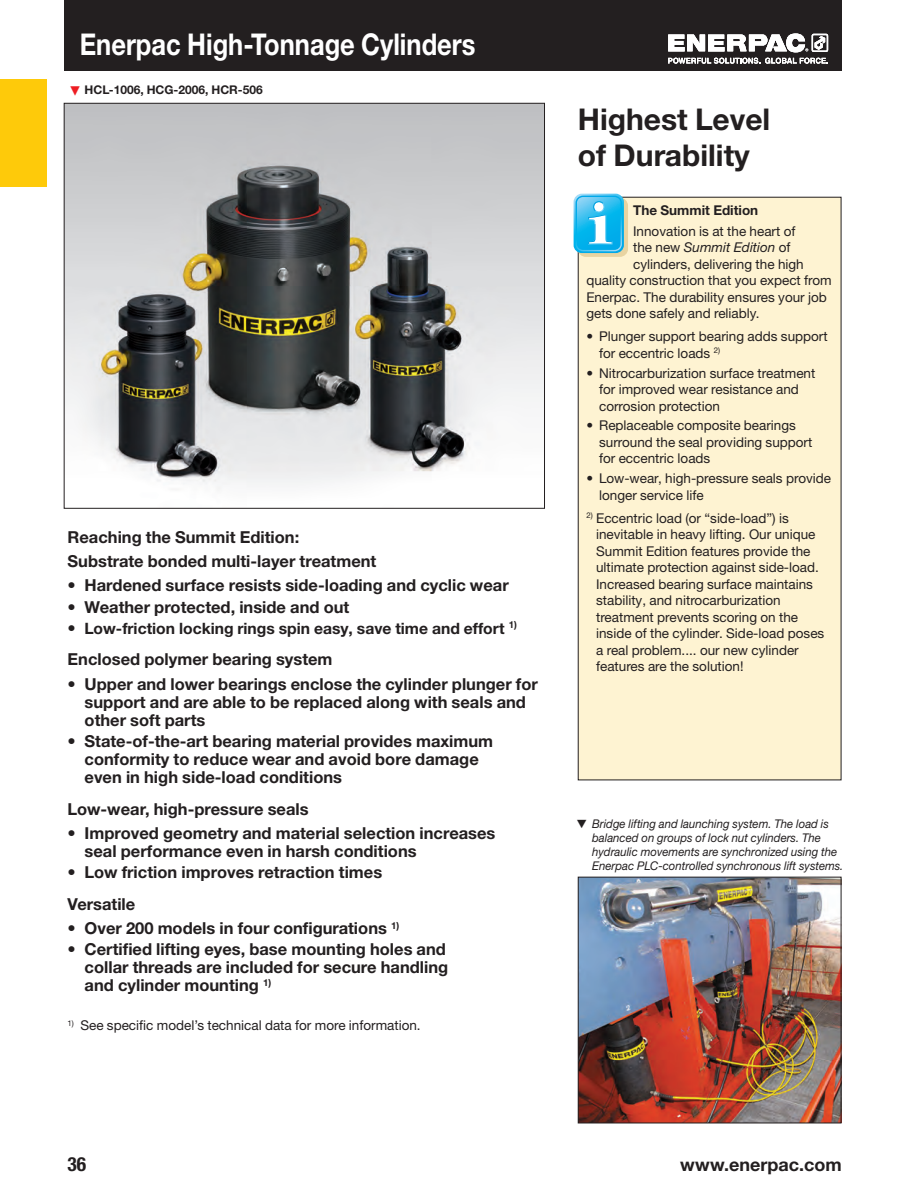
<style>
.page{position:relative;width:918px;height:1188px;background:#fff}
.page>*{position:absolute;margin:0;border:0;box-sizing:border-box;transform-origin:0 0}
.Header_L{font:700 30px "Helvetica Neue LTW1 G";color:#fff;scale:.85 1}
._10__Heading{font:700 30px/36px "Helvetica Neue LTW1 G";color:#231f20}
.Normaal{font:700 condensed 19.5px "Helvetica Neue LTW1 G";color:#231f20}
.t1{font:700 18px "Helvetica Neue LTW1 G";color:#231f20}
._03__Features{font:700 16.5px/18px "Helvetica Neue LTW1 G";color:#231f20}
._03__Features-2{font:700 15.6px "Helvetica Neue LTW1 G";color:#231f20}
._03__Features-3{font:13.5px/16.5px "Helvetica Neue LTW1 G";color:#231f20}
.t2{font:italic 13.5px "Helvetica Neue LTW1 G";color:#231f20}
.t3{font:700 13.5px "Helvetica Neue LTW1 G";color:#231f20}
.t4{font:italic 12px/14.2px "Helvetica Neue LTW1 G";color:#231f20;scale:.95 1}
.t5{font:700 12px "Helvetica Neue LTW1 G";color:#231f20}
.s1{color:#ee1d23}
.s2{font-size:16.5px}
.s3{font-style:normal}
</style>
<div class="page">
<div style="left:0;top:79px;width:46px;height:108px;background:#feca0a"></div>
<img style="left:66px;top:105px;width:477px;height:384px">
<img style="left:580px;top:879px;width:259px;height:242px">
<div style="left:578px;top:877px;width:263px;height:246px;border:1px solid #231f20"></div>
<div style="left:578px;top:197px;width:263px;height:583px;background:#fef3d2"></div>
<div style="left:578px;top:197px;width:50px;height:60px;background:#e8d4a2;border-radius:8px"></div>
<svg style="left:574px;top:194px;width:50px;height:59px;background:#42c2ef"></svg>
<div style="left:64px;top:0;width:778px;height:71px;background:#231f20"></div>
<svg style="left:668px;top:34px;width:160px;height:18px"></svg>
<svg style="left:668px;top:58px;width:160px;height:6px"></svg>
<p class="Header_L" style="left:80px;top:26px;width:467px">Enerpac High-Tonnage Cylinders</p>
<p class="t5" style="left:69px;top:83px;width:195px"><span class="s1">▼</span> HCL-1006, HCG-2006, HCR-506</p>
<p class="_03__Features" style="left:68px;top:528px;width:233px">Reaching the Summit Edition:</p>
<p class="_03__Features" style="left:68px;top:552px;width:310px">Substrate bonded multi-layer treatment</p>
<p class="_03__Features" style="left:68px;top:576px;width:443px">• Hardened surface resists side-loading and cyclic wear</p>
<p class="_03__Features" style="left:68px;top:598px;width:283px">• Weather protected, inside and out</p>
<p class="_03__Features-2" style="left:68px;top:619px;width:451px"><span class="s2">•</span> Low-friction locking rings spin easy, save time and effort <sup>1)</sup></p>
<p class="_03__Features" style="left:68px;top:650px;width:266px">Enclosed polymer bearing system</p>
<p class="_03__Features" style="left:85px;top:675px;width:455px;text-indent:-17px">• Upper and lower bearings enclose the cylinder plunger for support and are able to be replaced along with seals and other soft parts</p>
<p class="_03__Features" style="left:85px;top:732px;width:410px;text-indent:-17px">• State-of-the-art bearing material provides maximum conformity to reduce wear and avoid bore damage even in high side-load conditions</p>
<p class="_03__Features" style="left:68px;top:800px;width:242px">Low-wear, high-pressure seals</p>
<p class="_03__Features" style="left:85px;top:824px;width:412px;text-indent:-17px">• Improved geometry and material selection increases seal performance even in harsh conditions</p>
<p class="_03__Features" style="left:68px;top:863px;width:316px">• Low friction improves retraction times</p>
<p class="_03__Features" style="left:68px;top:895px;width:69px">Versatile</p>
<p class="_03__Features" style="left:68px;top:919px;width:333px">• Over 200 models in four configurations <sup>1)</sup></p>
<p class="_03__Features" style="left:85px;top:940px;width:365px;text-indent:-17px">• Certified lifting eyes, base mounting holes and collar threads are included for secure handling and cylinder mounting <sup>1)</sup></p>
<p class="_03__Features-3" style="left:68px;top:1017px;width:355px"><sup>1)</sup> See specific model’s technical data for more information.</p>
<p class="_10__Heading" style="left:578px;top:102px;width:194px">Highest Level of Durability</p>
<p class="t3" style="left:633px;top:202px;width:127px">The Summit Edition</p>
<p class="_03__Features-3" style="left:633px;top:223px;width:164px">Innovation is at the heart of</p>
<p class="t2" style="left:633px;top:239px;width:159px"><span class="s3">the new</span> Summit Edition <span class="s3">of</span></p>
<p class="_03__Features-3" style="left:633px;top:256px;width:172px">cylinders, delivering the high</p>
<p class="_03__Features-3" style="left:586px;top:272px;width:247px">quality construction that you expect from</p>
<p class="_03__Features-3" style="left:586px;top:289px;width:242px">Enerpac. The durability ensures your job</p>
<p class="_03__Features-3" style="left:586px;top:305px;width:175px">gets done safely and reliably.</p>
<p class="_03__Features-3" style="left:599px;top:328px;width:230px;text-indent:-13px">• Plunger support bearing adds support for eccentric loads <sup>2)</sup></p>
<p class="_03__Features-3" style="left:599px;top:365px;width:218px;text-indent:-13px">• Nitrocarburization surface treatment for improved wear resistance and corrosion protection</p>
<p class="_03__Features-3" style="left:599px;top:417px;width:215px;text-indent:-13px">• Replaceable composite bearings surround the seal providing support for eccentric loads</p>
<p class="_03__Features-3" style="left:599px;top:470px;width:233px;text-indent:-13px">• Low-wear, high-pressure seals provide longer service life</p>
<p class="_03__Features-3" style="left:596px;top:510px;width:230px;text-indent:-10px"><sup>2)</sup> Eccentric load (or “side-load”) is inevitable in heavy lifting. Our unique Summit Edition features provide the ultimate protection against side-load.<br>Increased bearing surface maintains stability, and nitrocarburization treatment prevents scoring on the inside of the cylinder. Side-load poses a real problem.... our new cylinder features are the solution!</p>
<p class="t4" style="left:592px;top:816px;width:266px;text-indent:-15px">▼ Bridge lifting and launching system. The load is balanced on groups of lock nut cylinders. The hydraulic movements are synchronized using the Enerpac PLC-controlled synchronous lift systems.</p>
<p class="Normaal" style="left:68px;top:1153px;width:20px">36</p>
<h3 class="t1" style="left:680px;top:1153px;width:163px">www.enerpac.com</h3>
</div>
